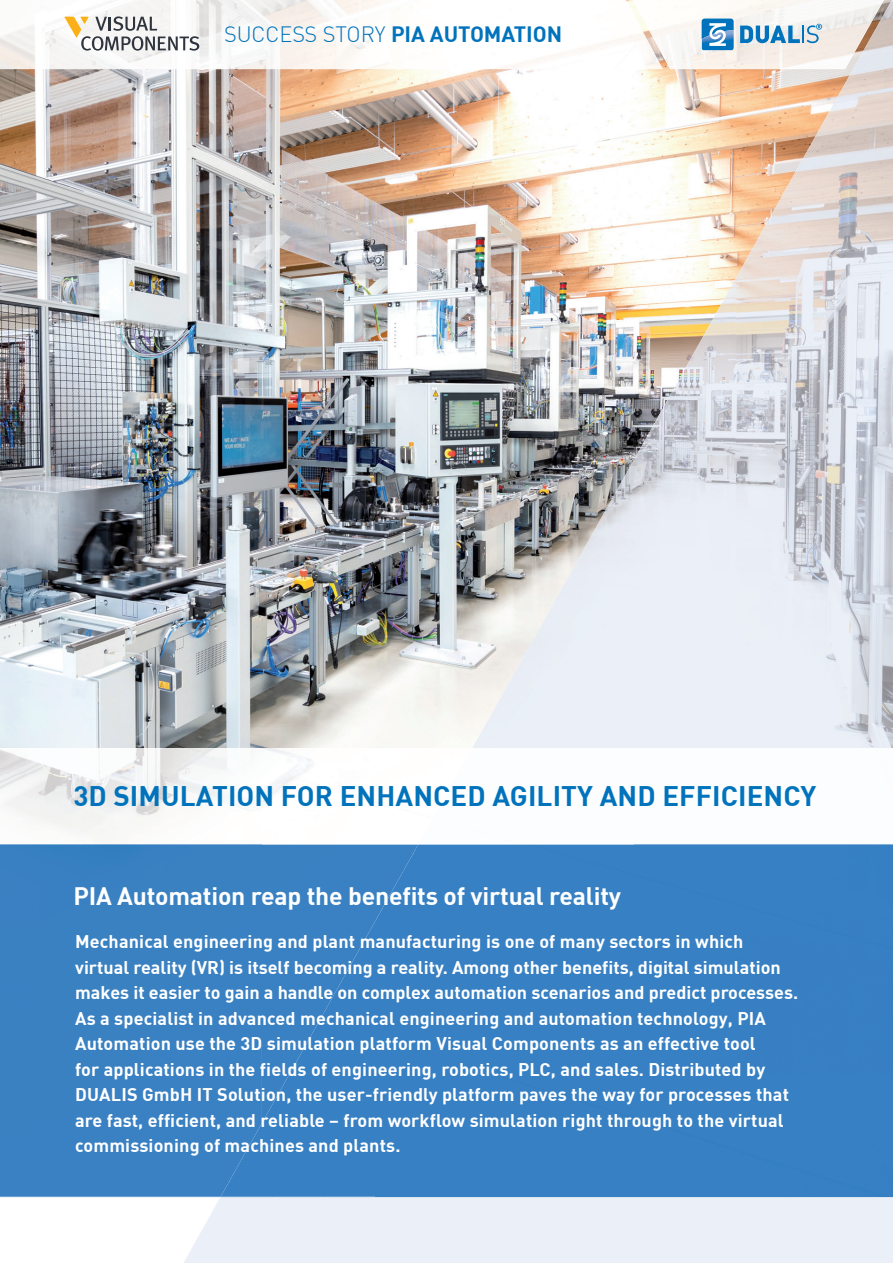
<style>
.page{position:relative;width:893px;height:1263px;background:#fff}
.page>*{position:absolute;margin:0;border:0;box-sizing:border-box;transform-origin:0 0}
.t1{font:700 27.75px "DIN";letter-spacing:.005em;color:#0073bc}
.t2{font:700 24.75px "DIN";letter-spacing:-.01em;color:#fff}
.t3{font:700 21.75px "DIN";letter-spacing:-.005em;color:#0073bc}
.t4{font:700 18px/25.5px "DIN";letter-spacing:.01em;color:#fff}
.s1{font-weight:300}
</style>
<div class="page">
<img style="left:0;top:69px;width:840px;height:679px">
<img style="left:0;top:0;width:633px;height:69px">
<img style="left:633px;top:0;width:207px;height:69px">
<svg style="left:64px;top:16px;width:135px;height:35px"></svg>
<svg style="left:702px;top:19px;width:32px;height:31px"></svg>
<svg style="left:740px;top:24px;width:82px;height:19px"></svg>
<div style="left:183px;top:1197px;width:710px;height:66px;background:#ebeff8"></div>
<img style="left:840px;top:0;width:53px;height:748px">
<img style="left:788px;top:91px;width:53px;height:657px">
<img style="left:735px;top:185px;width:53px;height:563px">
<img style="left:682px;top:279px;width:54px;height:469px">
<img style="left:630px;top:373px;width:53px;height:375px">
<img style="left:577px;top:466px;width:53px;height:282px">
<img style="left:524px;top:560px;width:54px;height:188px">
<img style="left:472px;top:654px;width:53px;height:94px">
<hr style="left:0;top:1196px;width:221px;height:1px;background:#3a81c3">
<div style="left:0;top:844px;width:261px;height:352px;background:#3a81c2"></div>
<div style="left:261px;top:844px;width:115px;height:101px;background:#3a81c3"></div>
<div style="left:261px;top:945px;width:63px;height:100px;background:#3a81c3"></div>
<img style="left:261px;top:1045px;width:11px;height:59px">
<hr style="left:220px;top:1196px;width:673px;height:1px;background:#3580c3">
<div style="left:376px;top:844px;width:517px;height:352px;background:#3780c3"></div>
<div style="left:324px;top:920px;width:52px;height:276px;background:#3780c3"></div>
<div style="left:272px;top:1012px;width:52px;height:184px;background:#3780c3"></div>
<div style="left:221px;top:1104px;width:51px;height:92px;background:#3a81c3"></div>
<img style="left:0;top:748px;width:301px;height:96px">
<img style="left:2px;top:755px;width:311px;height:18px">
<p class="t3" style="left:224px;top:20px;width:340px"><span class="s1">SUCCESS STORY</span> PIA AUTOMATION</p>
<h1 class="t1" style="left:73px;top:778px;width:744px">3D SIMULATION FOR ENHANCED AGILITY AND EFFICIENCY</h1>
<h2 class="t2" style="left:73px;top:880px;width:549px">PIA Automation reap the benefits of virtual reality</h2>
<p class="t4" style="left:75px;top:928px;width:725px">Mechanical engineering and plant manufacturing is one of many sectors in which virtual reality (VR) is itself becoming a reality. Among other benefits, digital simulation makes it easier to gain a handle on complex automation scenarios and predict processes.<br>As a specialist in advanced mechanical engineering and automation technology, PIA Automation use the 3D simulation platform Visual Components as an effective tool<br>for applications in the fields of engineering, robotics, PLC, and sales. Distributed by DUALIS GmbH IT Solution, the user-friendly platform paves the way for processes that are fast, efficient, and reliable – from workflow simulation right through to the virtual commissioning of machines and plants.</p>
</div>
